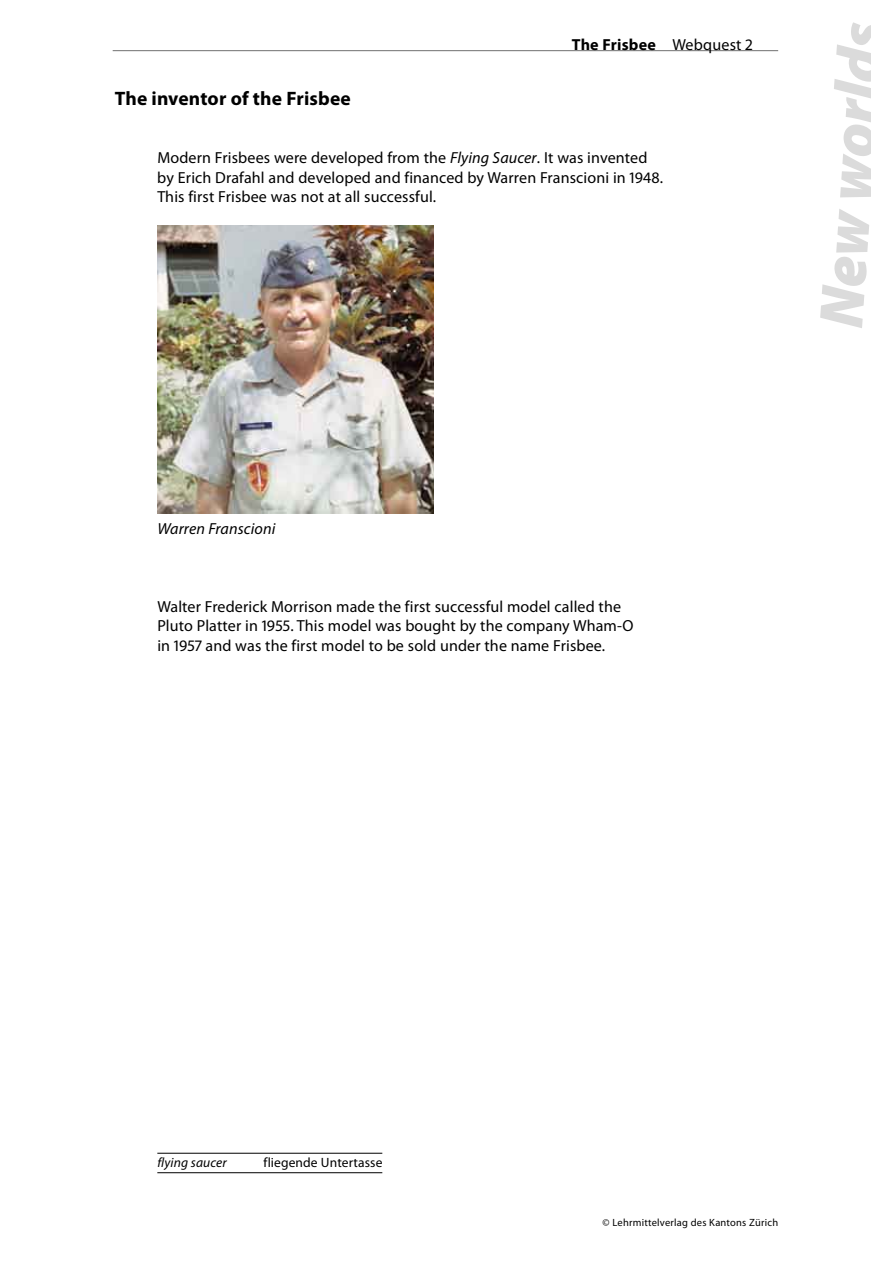
<style>
.page{position:relative;width:893px;height:1263px;background:#fff}
.page>*{position:absolute;margin:0;border:0;box-sizing:border-box;transform-origin:0 0}
.t1{font:italic 900 63px "Myriad Pro";color:#dbdbdb;scale:.95 1}
.t2{font:700 19.5px "Myriad Pro";letter-spacing:.01em;color:#000}
.t3{font:16.05px/19.5px "Myriad Pro";letter-spacing:.01em;color:#000}
.t4{font:700 16.05px "Myriad Pro";letter-spacing:.01em;color:#000}
.t5{font:italic 16.05px "Myriad Pro";letter-spacing:.01em;color:#000}
.t6{font:13.5px "Myriad Pro";letter-spacing:.01em;color:#000}
.t7{font:italic 13.5px "Myriad Pro";letter-spacing:.01em;color:#000}
.t8{font:10.5px "Myriad Pro";letter-spacing:.02em;color:#000}
.s1{font-weight:400}
.s2{font-style:italic}
</style>
<div class="page">
<img style="left:157px;top:225px;width:277px;height:288px">
<hr style="left:113px;top:50px;width:665px;height:1px;background:#707070">
<hr style="left:157px;top:1153px;width:225px;height:1px;background:#000">
<hr style="left:157px;top:1172px;width:225px;height:1px;background:#000">
<p class="t2" style="left:115px;top:85px;width:237px">The inventor of the Frisbee</p>
<p class="t4" style="left:572px;top:34px;width:171px">The Frisbee <span class="s1">Webquest</span></p>
<p class="t3" style="left:157px;top:148px;width:507px">Modern Frisbees were developed from the <span class="s2">Flying Saucer</span>. It was invented by Erich Drafahl and developed and financed by Warren Franscioni in 1948.<br>This first Frisbee was not at all successful.</p>
<p class="t5" style="left:157px;top:518px;width:120px">Warren Franscioni</p>
<p class="t3" style="left:157px;top:596px;width:478px">Walter Frederick Morrison made the first successful model called the<br>Pluto Platter in 1955. This model was bought by the company Wham-O in 1957 and was the first model to be sold under the name Frisbee.</p>
<h1 class="t1" style="left:799px;top:325px;width:324px;rotate:-86deg">New worlds</h1>
<p class="t7" style="left:157px;top:1154px;width:71px">flying saucer</p>
<p class="t6" style="left:264px;top:1154px;width:120px">fliegende Untertasse</p>
<p class="t8" style="left:603px;top:1216px;width:177px">© Lehrmittelverlag des Kantons Zürich</p>
</div>
